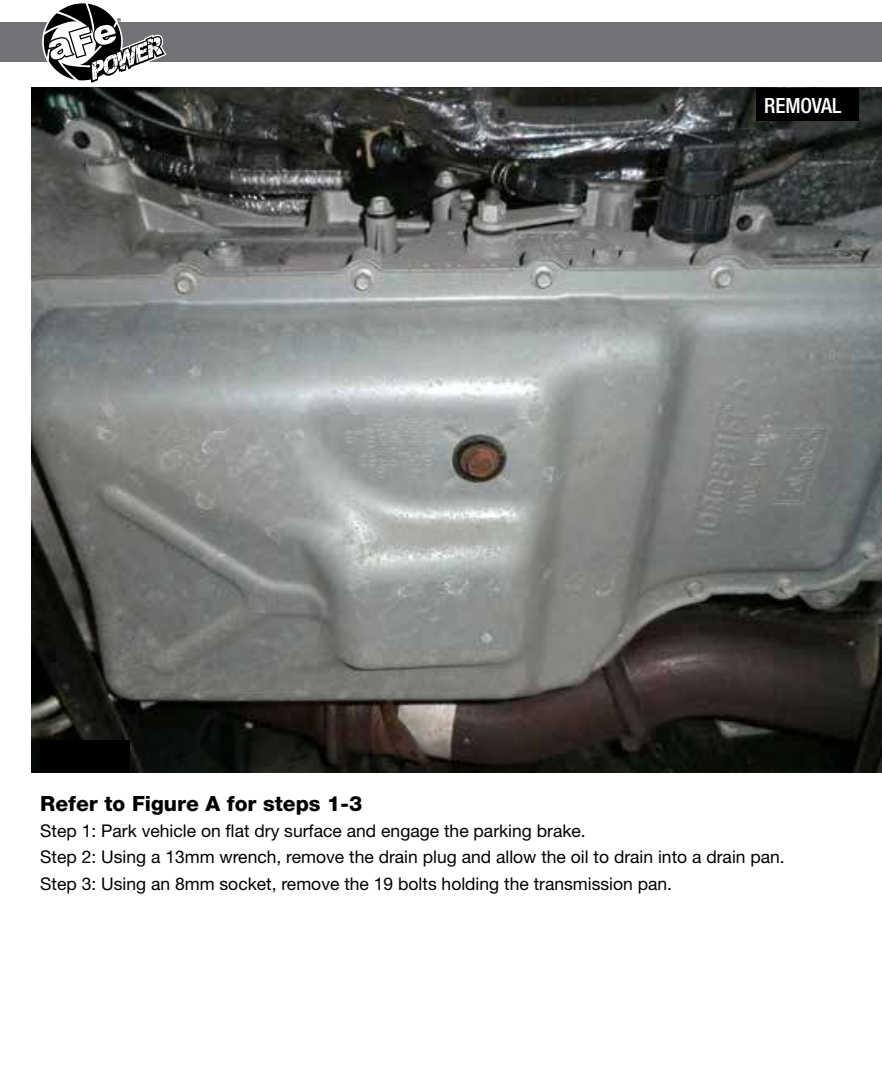
<style>
.page{position:relative;width:882px;height:1071px;background:#fff}
.page>*{position:absolute;margin:0;border:0;box-sizing:border-box;transform-origin:0 0}
.t1{font:800 21px "Helvetica Neue";color:#000}
.t2{font:500 condensed 21px "Helvetica Neue";color:#fff}
.t3{font:17.5px/26.2px "Helvetica Neue";color:#000}
</style>
<div class="page">
<div style="left:0;top:23px;width:882px;height:39px;background:#717275"></div>
<svg style="left:43px;top:3px;width:124px;height:80px"></svg>
<img style="left:32px;top:88px;width:850px;height:685px">
<div style="left:756px;top:88px;width:103px;height:33px;background:#000"></div>
<div style="left:40px;top:740px;width:90px;height:33px;background:#000"></div>
<p class="t2" style="left:764px;top:93px;width:79px">REMOVAL</p>
<p class="t1" style="left:40px;top:791px;width:324px">Refer to Figure A for steps 1-3</p>
<p class="t3" style="left:40px;top:817px;width:746px">Step 1: Park vehicle on flat dry surface and engage the parking brake.<br>Step 2: Using a 13mm wrench, remove the drain plug and allow the oil to drain into a drain pan.<br>Step 3: Using an 8mm socket, remove the 19 bolts holding the transmission pan.</p>
</div>
